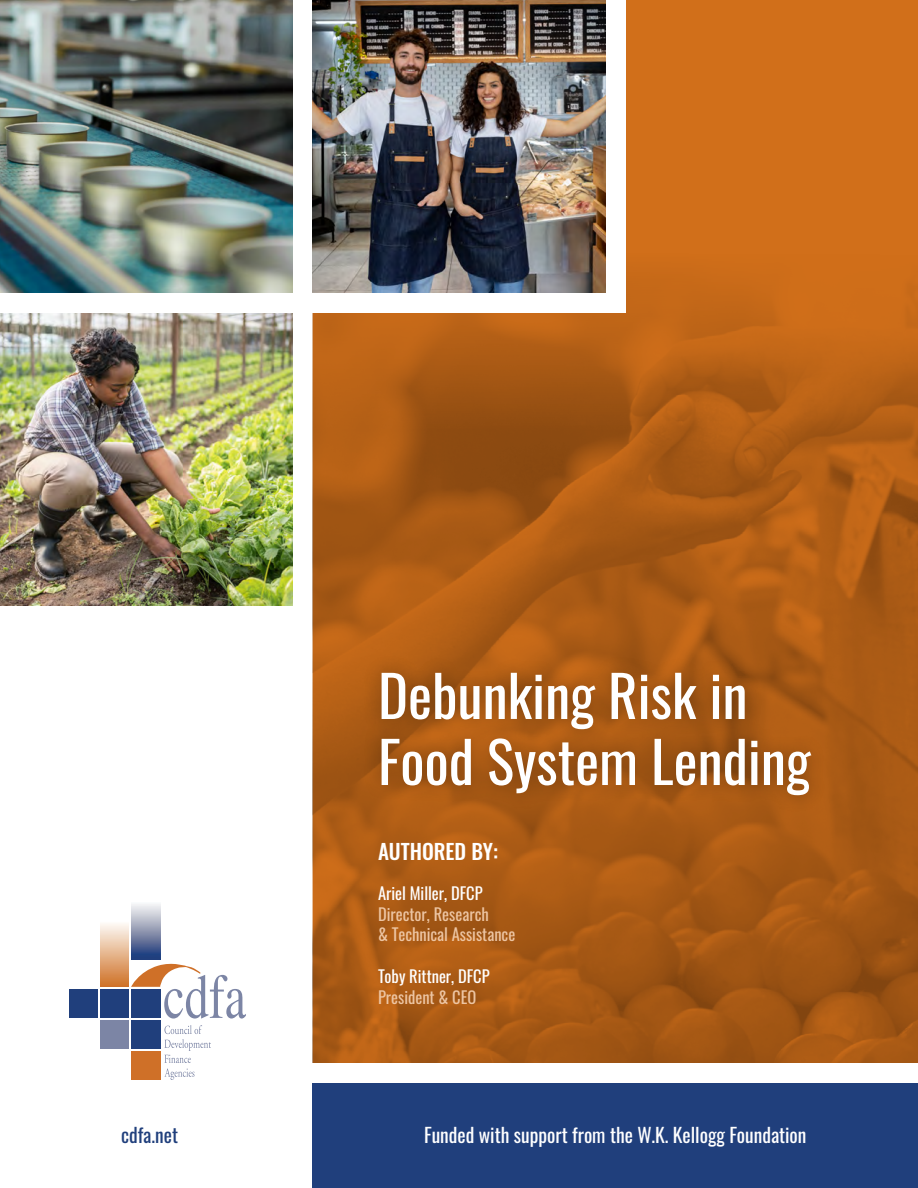
<style>
.page{position:relative;width:918px;height:1188px;background:#fff}
.page>*{position:absolute;margin:0;border:0;box-sizing:border-box;transform-origin:0 0}
.t1{font:57px/66px "Oswald";color:#fff}
.t2{font:500 21px "Oswald";color:#fff}
.t3{font:19.5px "Oswald";color:#fff}
.t4{font:19.5px "Oswald";color:#203f7c}
.t5{font:16.5px/19.8px "Oswald";color:#edc5a3}
.t6{font:16.5px "Oswald";color:#fff}
</style>
<div class="page">
<div style="left:626px;top:0;width:292px;height:247px;background:#d16f1a"></div>
<img style="left:313px;top:247px;width:605px;height:816px">
<div style="left:100px;top:989px;width:29px;height:29px;background:#203f7c"></div>
<div style="left:100px;top:1020px;width:29px;height:29px;background:#7c85a5"></div>
<div style="left:131px;top:1020px;width:29px;height:29px;background:#203f7c"></div>
<div style="left:69px;top:989px;width:29px;height:29px;background:#203f7c"></div>
<div style="left:131px;top:1051px;width:29px;height:29px;background:#cf7028"></div>
<div style="left:100px;top:921px;width:29px;height:66px;background:linear-gradient(to bottom,#fefdfa,#cf7228)"></div>
<img style="left:131px;top:904px;width:29px;height:55px">
<svg style="left:164px;top:1025px;width:47px;height:55px"></svg>
<svg style="left:131px;top:963px;width:115px;height:56px"></svg>
<hr style="left:69px;top:987px;width:93px;height:2px;background:#fff">
<hr style="left:69px;top:1018px;width:93px;height:2px;background:#fff">
<img style="left:0;top:313px;width:293px;height:292px">
<div style="left:313px;top:1081px;width:605px;height:107px;background:#203f7c"></div>
<div style="left:293px;top:1063px;width:625px;height:20px;background:#fff"></div>
<div style="left:363px;top:654px;width:466px;height:160px;background:#000;opacity:.36"></div>
<div style="left:0;top:0;width:625px;height:313px;background:#fff"></div>
<img style="left:0;top:0;width:293px;height:293px">
<img style="left:313px;top:0;width:292px;height:293px">
<p class="t4" style="left:121px;top:1118px;width:58px">cdfa.net</p>
<h1 class="t1" style="left:378px;top:657px;width:434px">Debunking Risk in<br>Food System Lending</h1>
<p class="t2" style="left:378px;top:832px;width:122px">AUTHORED BY:</p>
<p class="t6" style="left:378px;top:879px;width:106px">Ariel Miller, DFCP</p>
<p class="t5" style="left:378px;top:903px;width:139px">Director, Research<br>&amp; Technical Assistance</p>
<p class="t6" style="left:378px;top:962px;width:113px">Toby Rittner, DFCP</p>
<p class="t5" style="left:378px;top:986px;width:100px">President &amp; CEO</p>
<p class="t3" style="left:424px;top:1118px;width:384px">Funded with support from the W.K. Kellogg Foundation</p>
</div>
